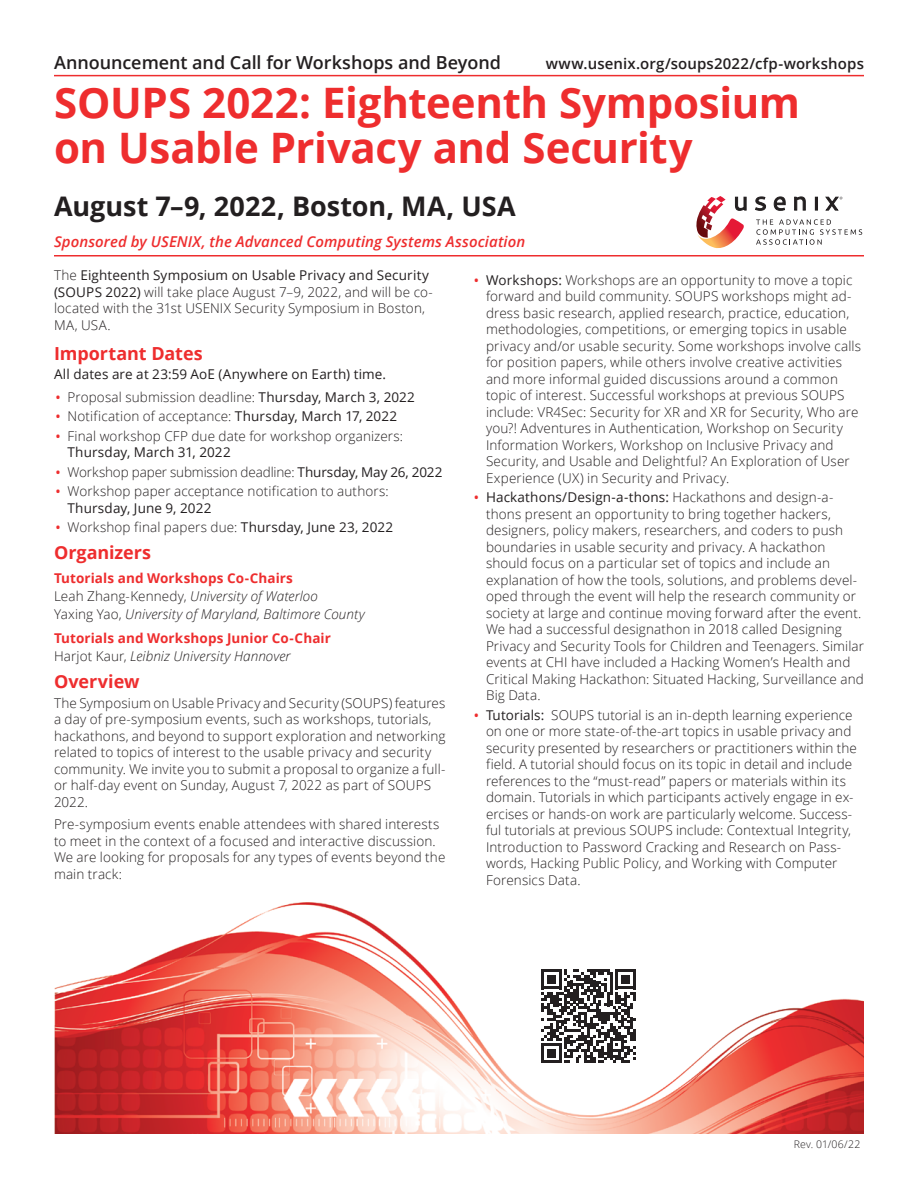
<style>
.page{position:relative;width:918px;height:1188px;background:#fff}
.page>*{position:absolute;margin:0;border:0;box-sizing:border-box;transform-origin:0 0}
.Conference_Name{font:700 42px/45px "Open Sans";letter-spacing:-.005em;color:#ee2d2e}
.Dates_Location{font:700 27px "Open Sans";color:#231f20}
.t1{font:600 18px "Open Sans";color:#231f20}
.Head_1{font:700 18px "Open Sans";letter-spacing:-.005em;color:#ee2d2e}
.Conference_Sponsor{font:italic 600 15px "Open Sans";letter-spacing:.005em;color:#ee2d2e}
.t2{font:600 15px "Open Sans";letter-spacing:.01em;color:#231f20}
.Body{font:300 13.5px/16.5px "Open Sans";letter-spacing:.01em;color:#231f20}
.organizers{font:italic 300 13.5px "Open Sans";letter-spacing:.005em;color:#231f20}
.Head_2{font:700 13.5px "Open Sans";letter-spacing:.01em;color:#ee2d2e}
.Body-2{font:300 13.5px "Open Sans";letter-spacing:-.01em;color:#231f20}
.Body-3{font:13.5px "Open Sans";letter-spacing:.01em;color:#231f20}
.t3{font:300 10.5px "Open Sans";letter-spacing:.025em;color:#231f20}
.s1{font-size:21px;color:#ee2d2e}
.s2{font-weight:400}
.s3{font-style:normal}
</style>
<div class="page">
<img style="left:54px;top:902px;width:810px;height:232px">
<hr style="left:54px;top:75px;width:810px;height:1px;background:#ee2d2e">
<hr style="left:54px;top:255px;width:810px;height:1px;background:#ee2d2e">
<svg style="left:755px;top:196px;width:12px;height:15px"></svg>
<svg style="left:773px;top:196px;width:13px;height:15px"></svg>
<svg style="left:794px;top:196px;width:12px;height:15px"></svg>
<div style="left:815px;top:197px;width:3px;height:14px;border:1px solid #231f20"></div>
<svg style="left:756px;top:219px;width:106px;height:26px"></svg>
<svg style="left:696px;top:196px;width:51px;height:53px"></svg>
<svg style="left:825px;top:196px;width:18px;height:15px"></svg>
<svg style="left:541px;top:969px;width:94px;height:94px"></svg>
<p class="t1" style="left:54px;top:50px;width:449px">Announcement and Call for Workshops and Beyond</p>
<p class="t2" style="left:546px;top:53px;width:320px">www.usenix.org/soups2022/cfp-workshops</p>
<p class="Conference_Name" style="left:54px;top:79px;width:748px">SOUPS 2022: Eighteenth Symposium on Usable Privacy and Security</p>
<p class="Dates_Location" style="left:54px;top:187px;width:463px">August 7–9, 2022, Boston, MA, USA</p>
<p class="Conference_Sponsor" style="left:54px;top:231px;width:473px">Sponsored by USENIX, the Advanced Computing Systems Association</p>
<p class="Body" style="left:486px;top:271px;width:376px;text-indent:-14px"><span class="s1">•</span> <span class="s2">Workshops:</span> Workshops are an opportunity to move a topic forward and build community. SOUPS workshops might ad&shy;dress basic research, applied research, practice, education, methodologies, competitions, or emerging topics in usable privacy and/or usable security. Some workshops involve calls for position papers, while others involve creative activities and more informal guided discussions around a common topic of interest. Successful workshops at previous SOUPS include: VR4Sec: Security for XR and XR for Security, Who are you?! Adventures in Authentication, Workshop on Security Information Workers, Workshop on Inclusive Privacy and Security, and Usable and Delightful? An Exploration of User Experience (UX) in Security and Privacy.</p>
<p class="Body" style="left:486px;top:489px;width:379px;text-indent:-14px"><span class="s1">•</span> <span class="s2">Hackathons/Design-a-thons:</span> Hackathons and design-a&shy;thons present an opportunity to bring together hackers, designers, policy makers, researchers, and coders to push boundaries in usable security and privacy. A hackathon should focus on a particular set of topics and include an explanation of how the tools, solutions, and problems devel&shy;oped through the event will help the research community or society at large and continue moving forward after the event.<br>We had a successful designathon in 2018 called Designing Privacy and Security Tools for Children and Teenagers. Similar events at CHI have included a Hacking Women’s Health and Critical Making Hackathon: Situated Hacking, Surveillance and Big Data.</p>
<p class="Body" style="left:486px;top:706px;width:372px;text-indent:-14px"><span class="s1">•</span> <span class="s2">Tutorials:</span> SOUPS tutorial is an in-depth learning experience on one or more state-of-the-art topics in usable privacy and security presented by researchers or practitioners within the field. A tutorial should focus on its topic in detail and include references to the “must-read” papers or materials within its domain. Tutorials in which participants actively engage in ex&shy;ercises or hands-on work are particularly welcome. Success&shy;ful tutorials at previous SOUPS include: Contextual Integrity, Introduction to Password Cracking and Research on Pass&shy;words, Hacking Public Policy, and Working with Computer Forensics Data.</p>
<p class="Body" style="left:54px;top:267px;width:380px">The <span class="s2">Eighteenth Symposium on Usable Privacy and Security (SOUPS 2022)</span> will take place August 7–9, 2022, and will be co&shy;located with the 31st USENIX Security Symposium in Boston, MA, USA.</p>
<p class="Head_1" style="left:54px;top:341px;width:150px">Important Dates</p>
<p class="Body-3" style="left:54px;top:365px;width:334px">All dates are at 23:59 AoE (Anywhere on Earth) time.</p>
<p class="Body" style="left:54px;top:388px;width:362px"><span class="s1">•</span> Proposal submission deadline: <span class="s2">Thursday, March 3, 2022</span></p>
<p class="Body" style="left:54px;top:408px;width:345px"><span class="s1">•</span> Notification of acceptance: <span class="s2">Thursday, March 17, 2022</span></p>
<p class="Body" style="left:68px;top:427px;width:337px;text-indent:-14px"><span class="s1">•</span> Final workshop CFP due date for workshop organizers:<br><span class="s2">Thursday, March 31, 2022</span></p>
<p class="Body-2" style="left:54px;top:463px;width:390px"><span class="s1">•</span> Workshop paper submission deadline: <span class="s2">Thursday, May 26, 2022</span></p>
<p class="Body" style="left:68px;top:483px;width:323px;text-indent:-14px"><span class="s1">•</span> Workshop paper acceptance notification to authors:<br><span class="s2">Thursday, June 9, 2022</span></p>
<p class="Body" style="left:54px;top:519px;width:341px"><span class="s1">•</span> Workshop final papers due: <span class="s2">Thursday, June 23, 2022</span></p>
<p class="Head_1" style="left:54px;top:540px;width:99px">Organizers</p>
<p class="Head_2" style="left:54px;top:569px;width:241px">Tutorials and Workshops Co-Chairs</p>
<p class="organizers" style="left:54px;top:587px;width:265px"><span class="s3">Leah Zhang-Kennedy,</span> University of Waterloo</p>
<p class="organizers" style="left:54px;top:605px;width:312px"><span class="s3">Yaxing Yao,</span> University of Maryland, Baltimore County</p>
<p class="Head_2" style="left:54px;top:629px;width:278px">Tutorials and Workshops Junior Co-Chair</p>
<p class="organizers" style="left:54px;top:647px;width:238px"><span class="s3">Harjot Kaur,</span> Leibniz University Hannover</p>
<p class="Head_1" style="left:54px;top:669px;width:87px">Overview</p>
<p class="Body" style="left:54px;top:694px;width:393px">The Symposium on Usable Privacy and Security (SOUPS) features a day of pre-symposium events, such as workshops, tutorials, hackathons, and beyond to support exploration and networking related to topics of interest to the usable privacy and security community. We invite you to submit a proposal to organize a full&shy;or half-day event on Sunday, August 7, 2022 as part of SOUPS 2022.</p>
<p class="Body" style="left:54px;top:816px;width:393px">Pre-symposium events enable attendees with shared interests to meet in the context of a focused and interactive discussion.<br>We are looking for proposals for any types of events beyond the main track:</p>
<p class="t3" style="left:794px;top:1137px;width:68px">Rev. 01/06/22</p>
</div>
